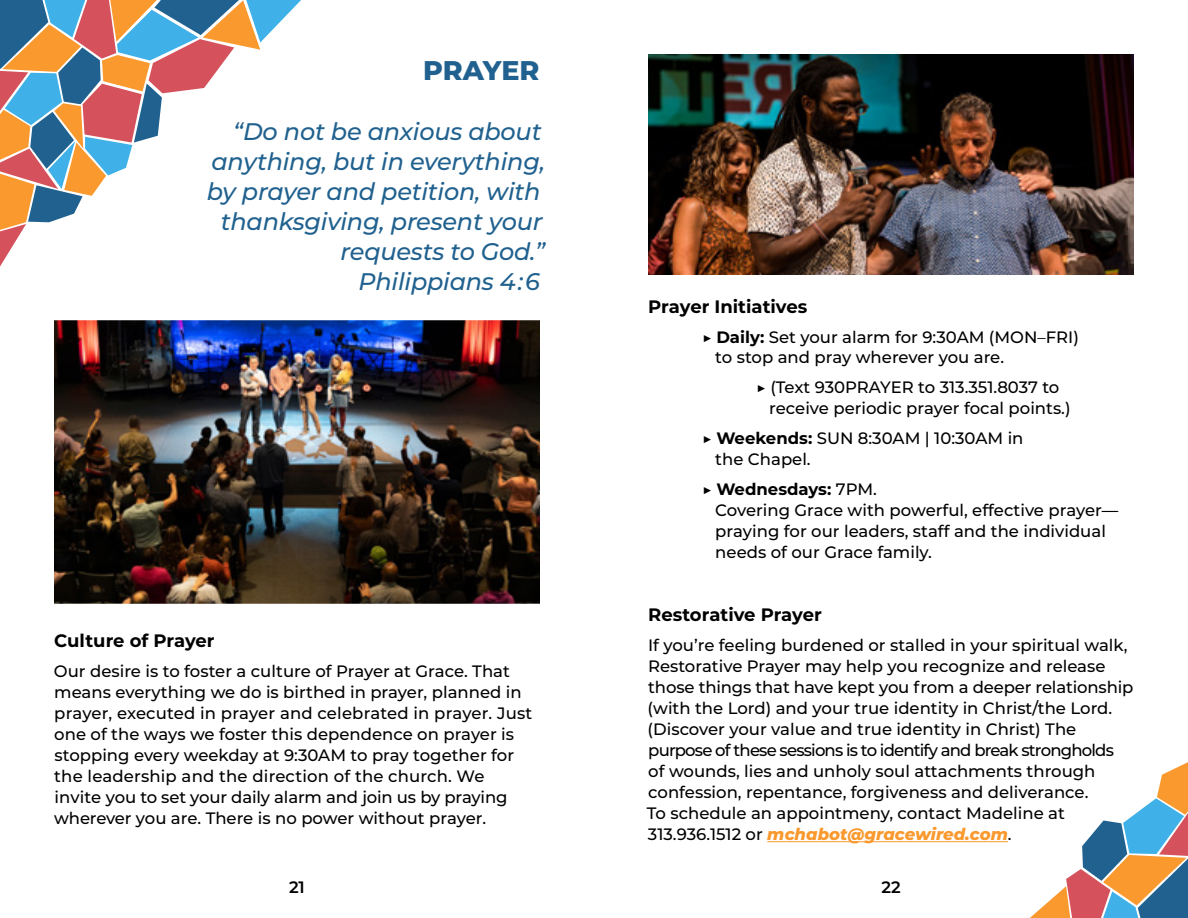
<style>
.page{position:relative;width:1188px;height:918px;background:#fff}
.page>*{position:absolute;margin:0;border:0;box-sizing:border-box;transform-origin:0 0}
.t1{font:800 27px "Montserrat";letter-spacing:-.005em;color:#20618f}
.t2{font:italic 500 24px/30px "Montserrat";letter-spacing:-.01em;color:#20618f;text-align:right}
.t3{font:700 18px "Montserrat";color:#000}
.t4{font:500 16.5px/21px "Montserrat";color:#000}
.t5{font:600 16.5px "Montserrat";color:#000}
.s1{font-weight:700}
.s2{font-weight:400}
.s3{font-weight:800;font-style:italic;color:#f9992e}
</style>
<div class="page">
<svg style="left:0;top:0;width:301px;height:267px"></svg>
<svg style="left:1030px;top:762px;width:158px;height:156px"></svg>
<img style="left:54px;top:320px;width:486px;height:284px">
<hr style="left:767px;top:841px;width:241px;height:1px;background:#f9992e">
<img style="left:648px;top:54px;width:486px;height:221px">
<h1 class="t1" style="left:423px;top:51px;width:118px">PRAYER</h1>
<h2 class="t2" style="left:207px;top:116px;width:340px">“Do not be anxious about anything, but in everything, by prayer and petition, with thanksgiving, present your requests to God.”<br>Philippians 4:6</h2>
<p class="t3" style="left:54px;top:628px;width:162px">Culture of Prayer</p>
<p class="t4" style="left:54px;top:660px;width:480px">Our desire is to foster a culture of Prayer at Grace. That means everything we do is birthed in prayer, planned in prayer, executed in prayer and celebrated in prayer. Just one of the ways we foster this dependence on prayer is stopping every weekday at 9:30AM to pray together for the leadership and the direction of the church. We invite you to set your daily alarm and join us by praying wherever you are. There is no power without prayer.</p>
<p class="t3" style="left:648px;top:294px;width:161px">Prayer Initiatives</p>
<p class="t4" style="left:715px;top:327px;width:365px;line-height:19.8px;text-indent:-13px">▶ <span class="s1">Daily:</span> Set your alarm for 9:30AM (MON<span class="s2">–</span>FRI) to stop and pray wherever you are.</p>
<p class="t4" style="left:769px;top:376px;width:303px;text-indent:-13px">▶ (Text 930PRAYER to 313.351.8037 to receive periodic prayer focal points.)</p>
<p class="t4" style="left:715px;top:427px;width:310px;text-indent:-13px">▶ <span class="s1">Weekends:</span> SUN 8:30AM | 10:30AM in the Chapel.</p>
<p class="t4" style="left:715px;top:478px;width:405px;text-indent:-13px">▶ <span class="s1">Wednesdays:</span> 7PM.<br>Covering Grace with powerful, effective prayer— praying for our leaders, staff and the individual needs of our Grace family.</p>
<p class="t3" style="left:648px;top:602px;width:175px">Restorative Prayer</p>
<p class="t4" style="left:647px;top:634px;width:488px">If you’re feeling burdened or stalled in your spiritual walk, Restorative Prayer may help you recognize and release those things that have kept you from a deeper relationship (with the Lord) and your true identity in Christ/the Lord. (Discover your value and true identity in Christ) The purpose of these sessions is to identify and break strongholds<br>of wounds, lies and unholy soul attachments through confession, repentance, forgiveness and deliverance.<br>To schedule an appointmeny, contact Madeline at 313.936.1512 or <span class="s3">mchabot@gracewired.com</span>.</p>
<p class="t5" style="left:289px;top:875px;width:17px">21</p>
<p class="t5" style="left:881px;top:875px;width:21px">22</p>
</div>
